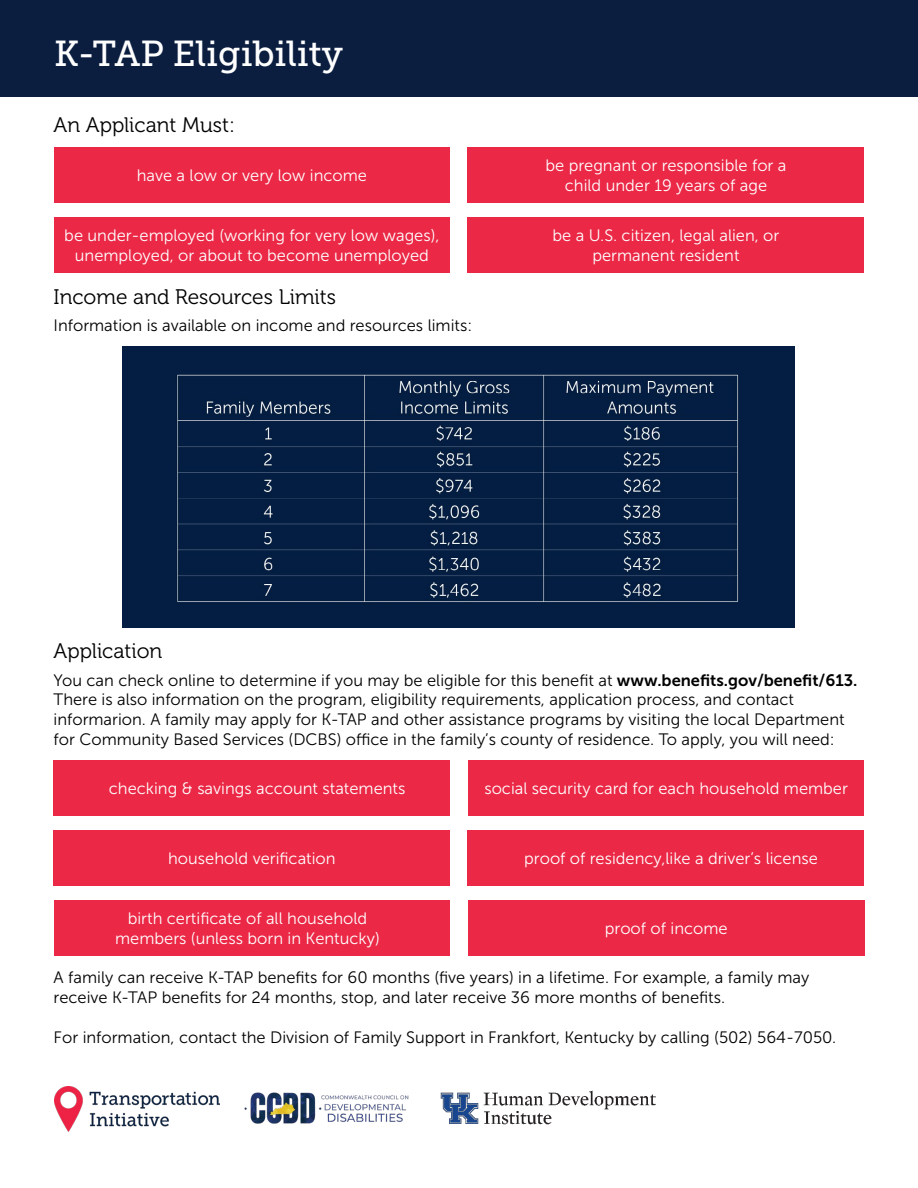
<style>
.page{position:relative;width:918px;height:1188px;background:#fff}
.page>*{position:absolute;margin:0;border:0;box-sizing:border-box;transform-origin:0 0}
.t1{font:36px "Museo Slab 500";color:#fff}
.t2{font:21px "Museo 300";color:#000}
.t3{font:16.5px/19.8px "Museo Sans 300";color:#000101}
.t4{font:16.5px/19.8px "Museo Sans 300";color:#fff;text-align:center}
.s1{font-family:"Museo Sans 700"}
</style>
<div class="page">
<div style="left:0;top:0;width:918px;height:96px;background:#0b1e40"></div>
<div style="left:54px;top:147px;width:396px;height:56px;background:#eb2846"></div>
<div style="left:468px;top:147px;width:396px;height:56px;background:#eb2846"></div>
<div style="left:54px;top:217px;width:396px;height:56px;background:#eb2846"></div>
<div style="left:468px;top:217px;width:396px;height:56px;background:#eb2846"></div>
<div style="left:54px;top:760px;width:396px;height:56px;background:#eb2846"></div>
<div style="left:468px;top:760px;width:396px;height:56px;background:#eb2846"></div>
<div style="left:54px;top:900px;width:396px;height:56px;background:#eb2846"></div>
<div style="left:468px;top:900px;width:396px;height:56px;background:#eb2846"></div>
<div style="left:468px;top:830px;width:396px;height:56px;background:#eb2846"></div>
<div style="left:54px;top:830px;width:396px;height:56px;background:#eb2846"></div>
<img style="left:123px;top:346px;width:672px;height:282px">
<img style="left:54px;top:1086px;width:166px;height:45px">
<img style="left:244px;top:1092px;width:165px;height:32px">
<img style="left:440px;top:1090px;width:216px;height:35px">
<p class="t1" style="left:54px;top:34px;width:291px">K-TAP Eligibility</p>
<p class="t2" style="left:54px;top:113px;width:183px">An Applicant Must:</p>
<p class="t4" style="left:137px;top:165px;width:232px">have a low or very low income</p>
<p class="t4" style="left:545px;top:156px;width:243px">be pregnant or responsible for a child under 19 years of age</p>
<p class="t4" style="left:64px;top:226px;width:377px">be under-employed (working for very low wages), unemployed, or about to become unemployed</p>
<p class="t4" style="left:553px;top:226px;width:228px">be a U.S. citizen, legal alien, or permanent resident</p>
<p class="t2" style="left:54px;top:285px;width:284px">Income and Resources Limits</p>
<p class="t3" style="left:54px;top:316px;width:420px">Information is available on income and resources limits:</p>
<p class="t2" style="left:54px;top:640px;width:110px">Application</p>
<p class="t3" style="left:54px;top:670px;width:805px">You can check online to determine if you may be eligible for this benefit at <span class="s1">www.benefits.gov/benefit/613.<br></span>There is also information on the program, eligibility requirements, application process, and contact informarion. A family may apply for K-TAP and other assistance programs by visiting the local Department for Community Based Services (DCBS) office in the family’s county of residence. To apply, you will need:</p>
<p class="t4" style="left:109px;top:779px;width:298px">checking &amp; savings account statements</p>
<p class="t4" style="left:484px;top:779px;width:365px">social security card for each household member</p>
<p class="t4" style="left:168px;top:849px;width:169px">household verification</p>
<p class="t4" style="left:524px;top:849px;width:295px">proof of residency,like a driver’s license</p>
<p class="t4" style="left:115px;top:909px;width:266px">birth certificate of all household members (unless born in Kentucky)</p>
<p class="t4" style="left:605px;top:919px;width:124px">proof of income</p>
<p class="t3" style="left:54px;top:968px;width:757px">A family can receive K-TAP benefits for 60 months (five years) in a lifetime. For example, a family may receive K-TAP benefits for 24 months, stop, and later receive 36 more months of benefits.</p>
<p class="t3" style="left:54px;top:1027px;width:784px">For information, contact the Division of Family Support in Frankfort, Kentucky by calling (502) 564-7050.</p>
</div>
